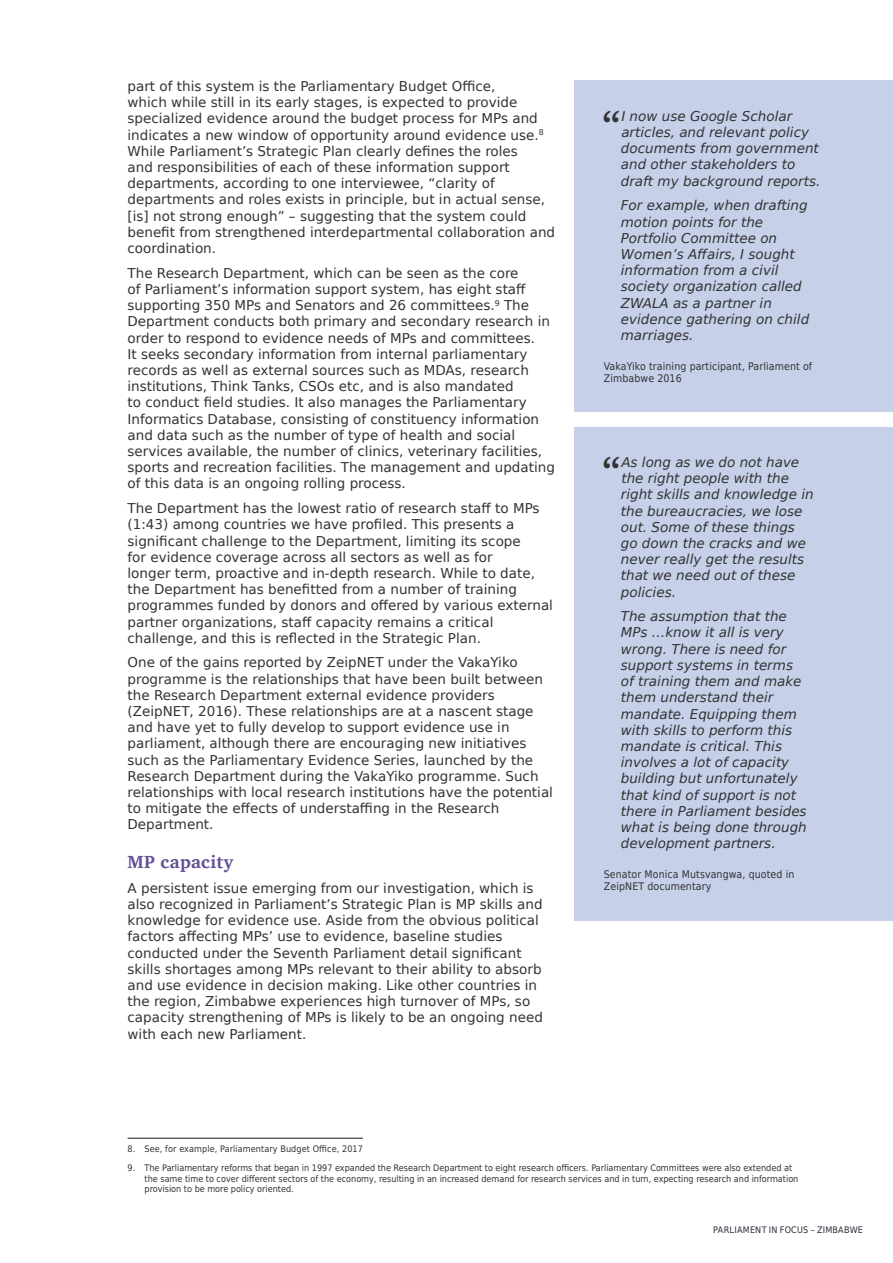
<style>
.page{position:relative;width:893px;height:1263px;background:#fff}
.page>*{position:absolute;margin:0;border:0;box-sizing:border-box;transform-origin:0 0}
.t1{font:700 37.65px "Charis SIL";color:#323332}
.t2{font:700 18px "Charis SIL";letter-spacing:.01em;color:#635097}
.t3{font:13.5px/16.2px "DejaVu Sans";color:#323332}
.t4{font:italic 13.5px/16.2px "DejaVu Sans";color:#323332}
.t5{font:10.5px/12.6px "DejaVu Sans Condensed";letter-spacing:.01em;color:#323332}
.t6{font:9px/10.8px "DejaVu Sans Condensed";color:#323332}
.t7{font:9px "DejaVu Sans Condensed";letter-spacing:.02em;color:#2e2a37}
</style>
<div class="page">
<div style="left:574px;top:81px;width:319px;height:331px;background:#c6d0e9"></div>
<div style="left:574px;top:427px;width:319px;height:493px;background:#c6d0e9"></div>
<hr style="left:128px;top:1138px;width:235px;height:1px;background:#323332">
<p class="t3" style="left:128px;top:78px;width:429px">part of this system is the Parliamentary Budget Office,<br>which while still in its early stages, is expected to provide specialized evidence around the budget process for MPs and indicates a new window of opportunity around evidence use.<sup>8<br></sup>While Parliament’s Strategic Plan clearly defines the roles<br>and responsibilities of each of these information support departments, according to one interviewee, “clarity of departments and roles exists in principle, but in actual sense, [is] not strong enough” – suggesting that the system could benefit from strengthened interdepartmental collaboration and coordination.</p>
<p class="t3" style="left:128px;top:265px;width:429px">The Research Department, which can be seen as the core<br>of Parliament’s information support system, has eight staff supporting 350 MPs and Senators and 26 committees.<sup>9</sup> The Department conducts both primary and secondary research in order to respond to evidence needs of MPs and committees.<br>It seeks secondary information from internal parliamentary records as well as external sources such as MDAs, research institutions, Think Tanks, CSOs etc, and is also mandated<br>to conduct field studies. It also manages the Parliamentary Informatics Database, consisting of constituency information and data such as the number of type of health and social services available, the number of clinics, veterinary facilities, sports and recreation facilities. The management and updating of this data is an ongoing rolling process.</p>
<p class="t3" style="left:128px;top:500px;width:427px">The Department has the lowest ratio of research staff to MPs (1:43) among countries we have profiled. This presents a significant challenge to the Department, limiting its scope<br>for evidence coverage across all sectors as well as for<br>longer term, proactive and in-depth research. While to date, the Department has benefitted from a number of training programmes funded by donors and offered by various external partner organizations, staff capacity remains a critical challenge, and this is reflected in the Strategic Plan.</p>
<p class="t3" style="left:128px;top:655px;width:427px">One of the gains reported by ZeipNET under the VakaYiko programme is the relationships that have been built between the Research Department external evidence providers (ZeipNET, 2016). These relationships are at a nascent stage and have yet to fully develop to support evidence use in parliament, although there are encouraging new initiatives such as the Parliamentary Evidence Series, launched by the Research Department during the VakaYiko programme. Such relationships with local research institutions have the potential to mitigate the effects of understaffing in the Research Department.</p>
<h2 class="t2" style="left:128px;top:846px;width:108px">MP capacity</h2>
<p class="t3" style="left:128px;top:880px;width:417px">A persistent issue emerging from our investigation, which is also recognized in Parliament’s Strategic Plan is MP skills and knowledge for evidence use. Aside from the obvious political factors affecting MPs’ use to evidence, baseline studies conducted under the Seventh Parliament detail significant skills shortages among MPs relevant to their ability to absorb and use evidence in decision making. Like other countries in the region, Zimbabwe experiences high turnover of MPs, so capacity strengthening of MPs is likely to be an ongoing need with each new Parliament.</p>
<h1 class="t1" style="left:602px;top:92px;width:20px">“</h1>
<p class="t4" style="left:621px;top:108px;width:201px">I now use Google Scholar articles, and relevant policy documents from government and other stakeholders to draft my background reports.</p>
<p class="t4" style="left:621px;top:198px;width:190px">For example, when drafting motion points for the<br>Portfolio Committee on<br>Women’s Affairs, I sought information from a civil society organization called<br>ZWALA as a partner in evidence gathering on child marriages.</p>
<p class="t5" style="left:604px;top:360px;width:210px">VakaYiko training participant, Parliament of<br>Zimbabwe 2016</p>
<h1 class="t1" style="left:602px;top:438px;width:20px">“</h1>
<p class="t4" style="left:621px;top:454px;width:194px">As long as we do not have the right people with the right skills and knowledge in the bureaucracies, we lose out. Some of these things go down the cracks and we never really get the results that we need out of these policies.</p>
<p class="t4" style="left:621px;top:608px;width:187px">The assumption that the<br>MPs …know it all is very wrong. There is need for support systems in terms of training them and make them understand their mandate. Equipping them with skills to perform this mandate is critical. This involves a lot of capacity building but unfortunately that kind of support is not there in Parliament besides what is being done through development partners.</p>
<p class="t5" style="left:604px;top:868px;width:192px">Senator Monica Mutsvangwa, quoted in<br>ZeipNET documentary</p>
<p class="t6" style="left:128px;top:1143px;width:237px">8. See, for example, Parliamentary Budget Office, 2017</p>
<p class="t6" style="left:145px;top:1162px;width:655px;text-indent:-17px">9. The Parliamentary reforms that began in 1997 expanded the Research Department to eight research officers. Parliamentary Committees were also extended at the same time to cover different sectors of the economy, resulting in an increased demand for research services and in turn, expecting research and information provision to be more policy oriented.</p>
<p class="t7" style="left:713px;top:1224px;width:151px">PARLIAMENT IN FOCUS – ZIMBABWE</p>
</div>
